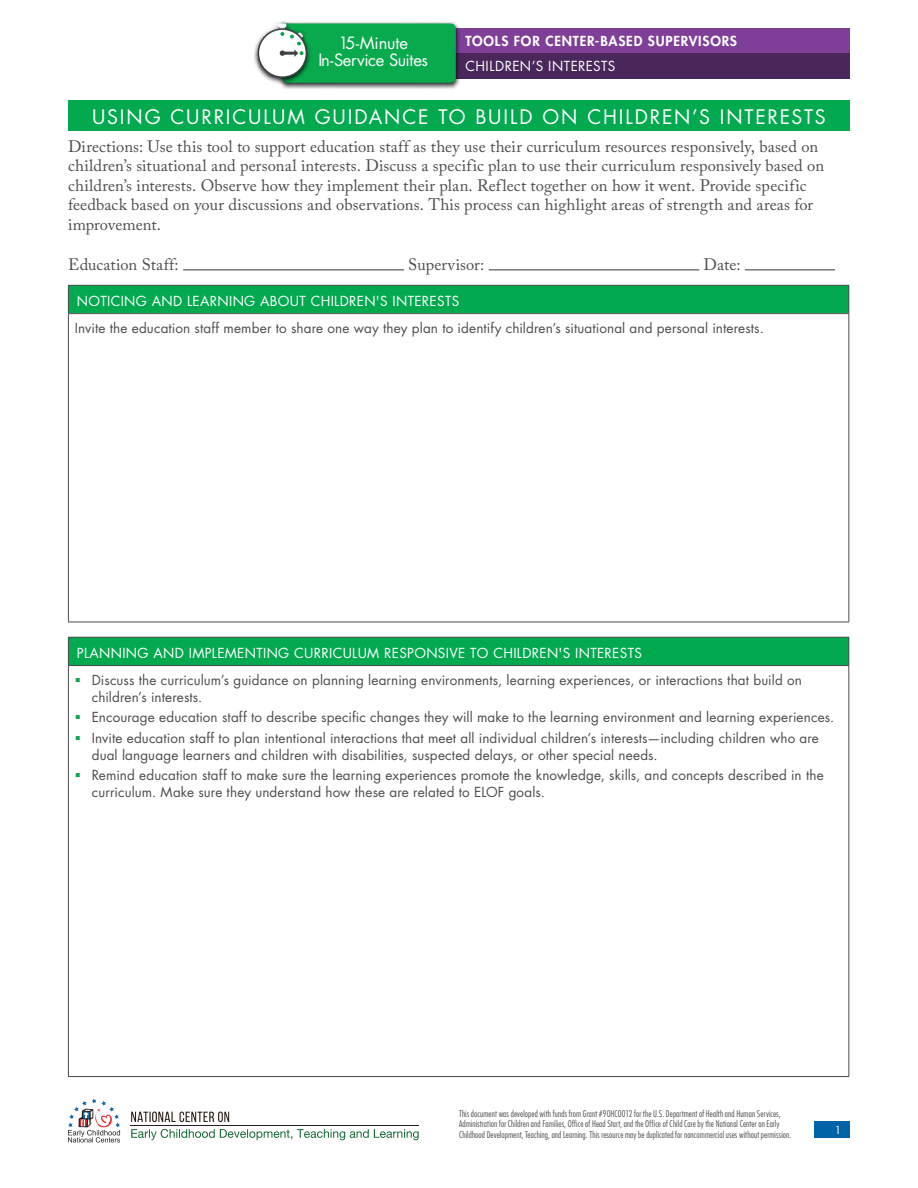
<style>
.page{position:relative;width:918px;height:1188px;background:#fff}
.page>*{position:absolute;margin:0;border:0;box-sizing:border-box;transform-origin:0 0}
.t1{font:19.5px "Futura Std";letter-spacing:.095em;color:#fff}
.t2{font:16.5px/19.5px "Adobe Caslon Pro";letter-spacing:.005em;color:#4d4d4f}
.t3{font:16.5px/16.5px "Futura Std";letter-spacing:-.02em;color:#fff;text-align:center}
.t4{font:13.5px/16.5px "Futura Std";letter-spacing:.01em;color:#4d4d4f}
.t5{font:13.5px "Futura Std";letter-spacing:.025em;color:#fff}
.t6{font:800 13.5px "Futura Std";letter-spacing:.06em;color:#fff}
.t7{font:10.5px "Futura Std";color:#fff}
.t8{font:300 condensed 9px/10.5px "Futura Std";letter-spacing:.015em;color:#4d4d4f}
</style>
<div class="page">
<div style="left:814px;top:1122px;width:36px;height:16px;background:#0063a6"></div>
<svg style="left:131px;top:1129px;width:288px;height:11px"></svg>
<svg style="left:131px;top:1112px;width:98px;height:10px"></svg>
<svg style="left:68px;top:1099px;width:52px;height:44px"></svg>
<div style="left:68px;top:637px;width:781px;height:29px;background:#02a94f"></div>
<hr style="left:745px;top:269px;width:90px;height:1px;background:#4d4d4f">
<hr style="left:489px;top:269px;width:210px;height:1px;background:#4d4d4f">
<hr style="left:183px;top:269px;width:221px;height:1px;background:#4d4d4f">
<hr style="left:68px;top:666px;width:1px;height:410px;background:#4d4d4f">
<hr style="left:848px;top:666px;width:1px;height:410px;background:#4d4d4f">
<hr style="left:68px;top:1076px;width:781px;height:1px;background:#4d4d4f">
<hr style="left:68px;top:637px;width:781px;height:1px;background:#4d4d4f">
<svg style="left:68px;top:638px;width:1px;height:27px"></svg>
<svg style="left:848px;top:638px;width:1px;height:27px"></svg>
<hr style="left:68px;top:665px;width:781px;height:1px;background:#4d4d4f">
<div style="left:68px;top:285px;width:781px;height:29px;background:#02a94f"></div>
<hr style="left:68px;top:285px;width:781px;height:1px;background:#4d4d4f">
<svg style="left:68px;top:286px;width:1px;height:27px"></svg>
<svg style="left:848px;top:286px;width:1px;height:27px"></svg>
<hr style="left:68px;top:313px;width:781px;height:1px;background:#4d4d4f">
<hr style="left:68px;top:314px;width:1px;height:308px;background:#4d4d4f">
<hr style="left:848px;top:314px;width:1px;height:308px;background:#4d4d4f">
<hr style="left:68px;top:622px;width:781px;height:1px;background:#4d4d4f">
<div style="left:449px;top:28px;width:401px;height:25px;background:#7f3f98"></div>
<div style="left:449px;top:53px;width:401px;height:25px;background:#4a275b"></div>
<img style="left:283px;top:22px;width:179px;height:67px">
<img style="left:276px;top:21px;width:17px;height:3px">
<img style="left:254px;top:24px;width:60px;height:63px">
<div style="left:258px;top:29px;width:48px;height:48px;background:#fff;border-radius:50%"></div>
<div style="left:258px;top:28px;width:49px;height:50px;border:2px solid #414042;border-radius:50%"></div>
<svg style="left:278px;top:23px;width:178px;height:60px;background:#23ad5e"></svg>
<div style="left:68px;top:100px;width:782px;height:31px;background:#02a94f"></div>
<p class="t3" style="left:318px;top:35px;width:111px">15-Minute<br>In-Service Suites</p>
<p class="t6" style="left:465px;top:32px;width:273px">TOOLS FOR CENTER-BASED SUPERVISORS</p>
<p class="t5" style="left:465px;top:57px;width:152px">CHILDREN’S INTERESTS</p>
<h1 class="t1" style="left:92px;top:104px;width:735px">USING CURRICULUM GUIDANCE TO BUILD ON CHILDREN’S INTERESTS</h1>
<p class="t2" style="left:68px;top:136px;width:758px">Directions: Use this tool to support education staff as they use their curriculum resources responsively, based on children’s situational and personal interests. Discuss a specific plan to use their curriculum responsively based on children’s interests. Observe how they implement their plan. Reflect together on how it went. Provide specific feedback based on your discussions and observations. This process can highlight areas of strength and areas for improvement.</p>
<p class="t2" style="left:68px;top:255px;width:112px">Education Staff:</p>
<p class="t2" style="left:408px;top:255px;width:78px">Supervisor:</p>
<p class="t2" style="left:704px;top:255px;width:38px">Date:</p>
<h2 class="t5" style="left:77px;top:292px;width:384px">NOTICING AND LEARNING ABOUT CHILDREN'S INTERESTS</h2>
<p class="t4" style="left:75px;top:320px;width:691px">Invite the education staff member to share one way they plan to identify children’s situational and personal interests.</p>
<h2 class="t5" style="left:77px;top:644px;width:567px">PLANNING AND IMPLEMENTING CURRICULUM RESPONSIVE TO CHILDREN'S INTERESTS</h2>
<p class="t4" style="left:92px;top:672px;width:712px">Discuss the curriculum’s guidance on planning learning environments, learning experiences, or interactions that build on children’s interests.</p>
<p class="t4" style="left:92px;top:709px;width:744px">Encourage education staff to describe specific changes they will make to the learning environment and learning experiences.</p>
<p class="t4" style="left:92px;top:730px;width:729px">Invite education staff to plan intentional interactions that meet all individual children’s interests—including children who are dual language learners and children with disabilities, suspected delays, or other special needs.</p>
<p class="t4" style="left:92px;top:767px;width:733px">Remind education staff to make sure the learning experiences promote the knowledge, skills, and concepts described in the curriculum. Make sure they understand how these are related to ELOF goals.</p>
<p class="t8" style="left:459px;top:1108px;width:334px">This document was developed with funds from Grant #90HC0012 for the U.S. Department of Health and Human Services,<br>Administration for Children and Families, Office of Head Start, and the Office of Child Care by the National Center on Early<br>Childhood Development, Teaching, and Learning. This resource may be duplicated for noncommercial uses without permission.</p>
<p class="t7" style="left:835px;top:1124px;width:8px">1</p>
</div>
